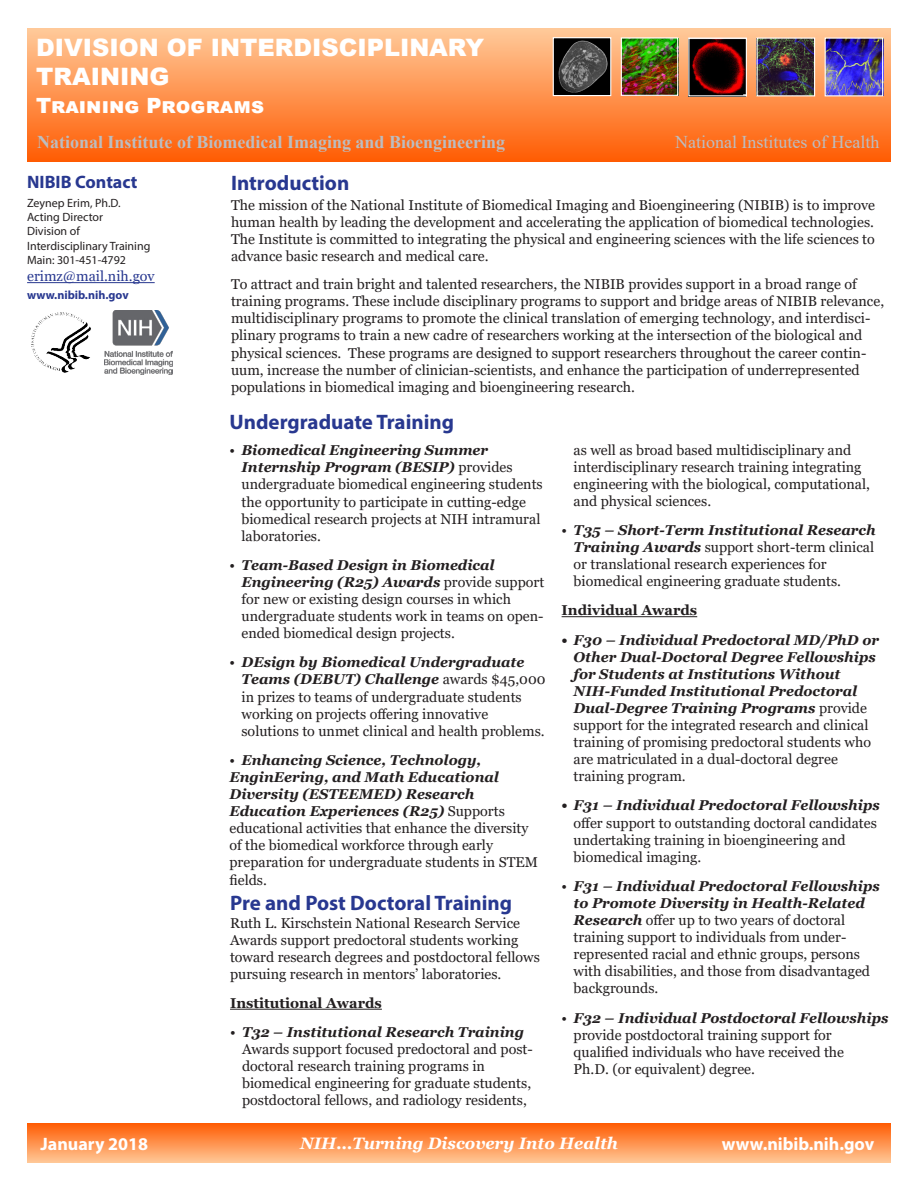
<style>
.page{position:relative;width:918px;height:1188px;background:#fff}
.page>*{position:absolute;margin:0;border:0;box-sizing:border-box;transform-origin:0 0}
.Heading{font:900 24px/28.8px "Arial";color:#fff}
.t1{font:700 21px "Myriad Pro";color:#283890}
.Heading-2{font:900 21px "Arial";color:#fff}
.t2{font:700 18px "Times New Roman";color:#bcbdc0}
.t3{font:700 18px "Myriad Pro";color:#fff}
.Subheading{font:18px "Times New Roman";color:#bcbdc0}
.t4{font:700 18px "Myriad Pro";color:#283890}
.t5{font:italic 700 16.5px "Georgia";color:#fff}
.t6{font:14.25px/17.1px "Georgia";color:#231f20}
.t7{font:italic 700 14.25px/17.1px "Georgia";color:#231f20}
.t8{font:700 14.25px "Georgia";color:#231f20}
.Contacts{font:14.25px "Georgia";color:#283890}
.Contacts-2{font:12px "Myriad Pro";color:#231f20}
.Contacts-3{font:700 12px "Myriad Pro";color:#283890}
.s1{font-weight:700;font-style:italic}
.s2{font-weight:400;font-style:normal}
</style>
<div class="page">
<div style="left:28px;top:28px;width:862px;height:134px;background:linear-gradient(to bottom,#feca9b,#ff5c03)"></div>
<div style="left:28px;top:1123px;width:862px;height:39px;background:linear-gradient(to bottom,#ff5c02,#ffc594)"></div>
<hr style="left:27px;top:282px;width:128px;height:1px;background:#283890">
<hr style="left:230px;top:1009px;width:152px;height:1px;background:#231f20">
<hr style="left:562px;top:616px;width:135px;height:1px;background:#231f20">
<img style="left:31px;top:312px;width:60px;height:61px">
<img style="left:104px;top:310px;width:69px;height:65px">
<img style="left:623px;top:38px;width:56px;height:57px">
<div style="left:621px;top:37px;width:57px;height:59px;border:1px solid #fff"></div>
<img style="left:690px;top:40px;width:55px;height:54px">
<div style="left:688px;top:38px;width:59px;height:58px;border:1px solid #fff"></div>
<img style="left:827px;top:40px;width:54px;height:54px">
<div style="left:825px;top:38px;width:58px;height:58px;border:1px solid #fff"></div>
<img style="left:759px;top:40px;width:54px;height:54px">
<div style="left:757px;top:38px;width:58px;height:58px;border:1px solid #fff"></div>
<img style="left:555px;top:39px;width:54px;height:55px">
<div style="left:553px;top:37px;width:58px;height:59px;border:1px solid #fff"></div>
<p class="Heading" style="left:36px;top:32px;width:450px">DIVISION OF INTERDISCIPLINARY<br>TRAINING</p>
<p class="Heading-2" style="left:36px;top:90px;width:229px">Training Programs</p>
<p class="t2" style="left:37px;top:129px;width:470px">National Institute of Biomedical Imaging and Bioengineering</p>
<p class="Subheading" style="left:675px;top:129px;width:206px">National Institutes of Health</p>
<p class="t4" style="left:27px;top:170px;width:112px">NIBIB Contact</p>
<p class="Contacts-2" style="left:27px;top:195px;width:95px">Zeynep Erim, Ph.D.</p>
<p class="Contacts-2" style="left:27px;top:210px;width:77px">Acting Director</p>
<p class="Contacts-2" style="left:27px;top:224px;width:54px">Division of</p>
<p class="Contacts-2" style="left:27px;top:238px;width:125px">Interdisciplinary Training</p>
<p class="Contacts-2" style="left:27px;top:253px;width:100px">Main: 301-451-4792</p>
<p class="Contacts" style="left:27px;top:268px;width:129px">erimz@mail.nih.gov</p>
<p class="Contacts-3" style="left:27px;top:287px;width:103px">www.nibib.nih.gov</p>
<p class="t1" style="left:231px;top:170px;width:120px">Introduction</p>
<p class="t6" style="left:231px;top:197px;width:646px;text-align:justify">The mission of the National Institute of Biomedical Imaging and Bioengineering (NIBIB) is to improve human health by leading the development and accelerating the application of biomedical technologies.<br>The Institute is committed to integrating the physical and engineering sciences with the life sciences to advance basic research and medical care.</p>
<p class="t6" style="left:231px;top:276px;width:655px">To attract and train bright and talented researchers, the NIBIB provides support in a broad range of training programs. These include disciplinary programs to support and bridge areas of NIBIB relevance, multidisciplinary programs to promote the clinical translation of emerging technology, and interdisci&shy;plinary programs to train a new cadre of researchers working at the intersection of the biological and physical sciences. These programs are designed to support researchers throughout the career contin&shy;uum, increase the number of clinician-scientists, and enhance the participation of underrepresented populations in biomedical imaging and bioengineering research.</p>
<p class="t1" style="left:230px;top:408px;width:226px">Undergraduate Training</p>
<p class="t6" style="left:242px;top:442px;width:303px;text-indent:-12px">• <span class="s1">Biomedical Engineering Summer Internship Program (BESIP)</span> provides undergraduate biomedical engineering students the opportunity to participate in cutting-edge biomedical research projects at NIH intramural laboratories.</p>
<p class="t6" style="left:242px;top:557px;width:304px;text-indent:-12px">• <span class="s1">Team-Based Design in Biomedical Engineering (R25) Awards</span> provide support for new or existing design courses in which undergraduate students work in teams on open&shy;ended biomedical design projects.</p>
<p class="t6" style="left:242px;top:654px;width:306px;text-indent:-12px">• <span class="s1">DEsign by Biomedical Undergraduate Teams (DEBUT) Challenge</span> awards $45,000 in prizes to teams of undergraduate students working on projects offering innovative solutions to unmet clinical and health problems.</p>
<p class="t6" style="left:230px;top:752px;width:310px">• <span class="s1">Enhancing Science, Technology, EnginEering, and Math Educational Diversity (ESTEEMED) Research Education Experiences (R25)</span> Supports educational activities that enhance the diversity of the biomedical workforce through early preparation for undergraduate students in STEM fields.</p>
<p class="t1" style="left:230px;top:890px;width:284px">Pre and Post Doctoral Training</p>
<p class="t6" style="left:230px;top:914px;width:311px">Ruth L. Kirschstein National Research Service Awards support predoctoral students working toward research degrees and postdoctoral fellows pursuing research in mentors’ laboratories.</p>
<p class="t8" style="left:230px;top:994px;width:153px">Institutional Awards</p>
<p class="t6" style="left:242px;top:1024px;width:292px;text-indent:-12px">• <span class="s1">T32 – Institutional Research Training </span>Awards support focused predoctoral and post&shy;doctoral research training programs in biomedical engineering for graduate students, postdoctoral fellows, and radiology residents,</p>
<p class="t6" style="left:574px;top:441px;width:298px">as well as broad based multidisciplinary and interdisciplinary research training integrating engineering with the biological, computational, and physical sciences.</p>
<p class="t6" style="left:574px;top:522px;width:304px;text-indent:-12px">• <span class="s1">T35 – Short-Term Institutional Research Training Awards</span> support short-term clinical or translational research experiences for biomedical engineering graduate students.</p>
<p class="t8" style="left:562px;top:601px;width:137px">Individual Awards</p>
<p class="t7" style="left:574px;top:631px;width:307px;text-indent:-12px">• F30 – Individual Predoctoral MD/PhD or Other Dual-Doctoral Degree Fellowships for Students at Institutions Without NIH-Funded Institutional Predoctoral Dual-Degree Training Programs <span class="s2">provide support for the integrated research and clinical training of promising predoctoral students who are matriculated in a dual-doctoral degree training program.</span></p>
<p class="t6" style="left:574px;top:797px;width:308px;text-indent:-12px"><span class="s1">• F31 – Individual Predoctoral Fellowships </span>offer support to outstanding doctoral candidates undertaking training in bioengineering and biomedical imaging.</p>
<p class="t6" style="left:574px;top:878px;width:308px;text-indent:-12px">• <span class="s1">F31 – Individual Predoctoral Fellowships to Promote Diversity in Health-Related Research</span> offer up to two years of doctoral training support to individuals from under&shy;represented racial and ethnic groups, persons with disabilities, and those from disadvantaged backgrounds.</p>
<p class="t6" style="left:574px;top:1009px;width:317px;text-indent:-12px">• <span class="s1">F32 – Individual Postdoctoral Fellowships </span>provide postdoctoral training support for qualified individuals who have received the<br>Ph.D. (or equivalent) degree.</p>
<p class="t3" style="left:41px;top:1132px;width:109px">January 2018</p>
<p class="t5" style="left:300px;top:1133px;width:319px">NIH...Turning Discovery Into Health</p>
<p class="t3" style="left:722px;top:1132px;width:154px">www.nibib.nih.gov</p>
</div>
